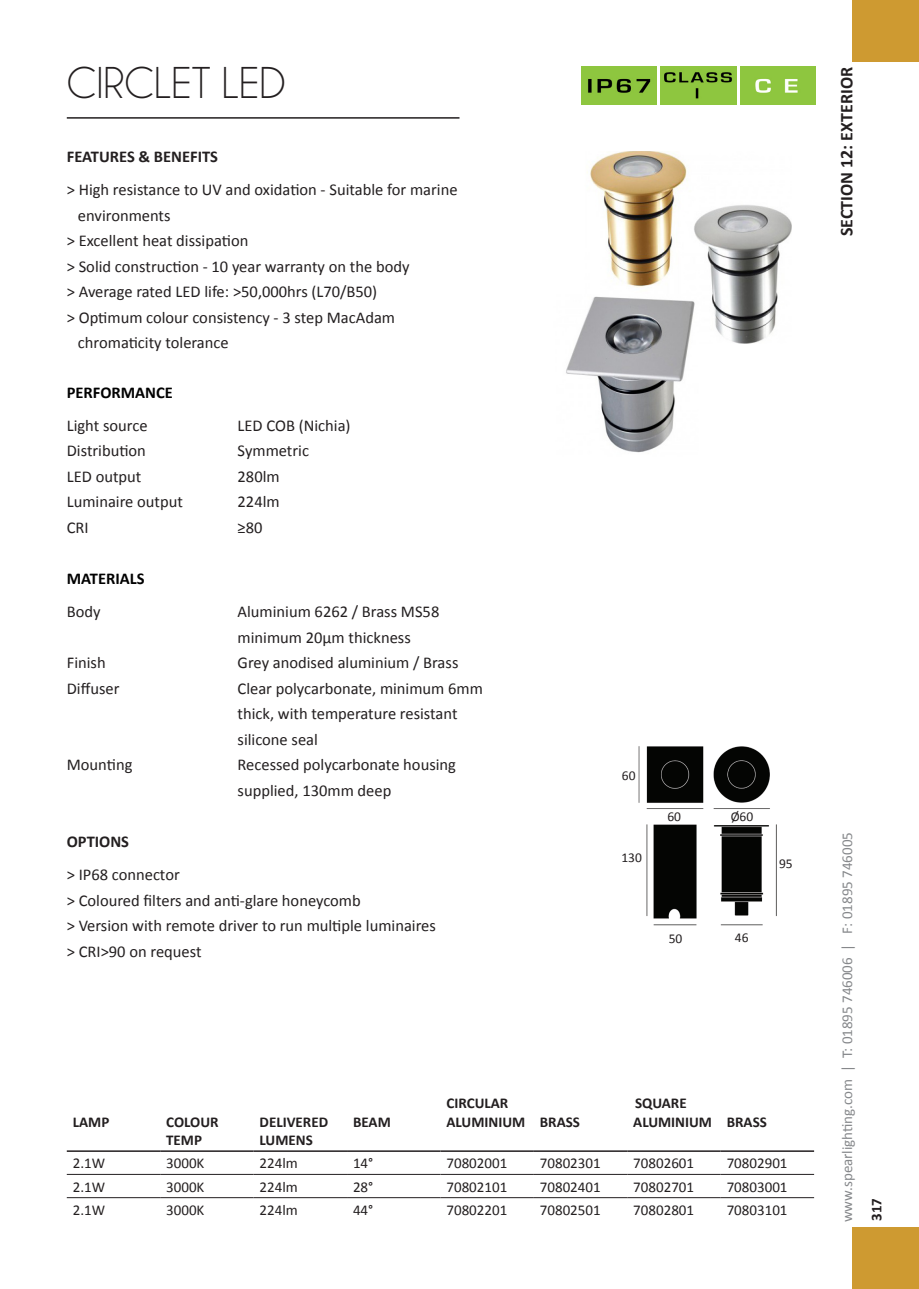
<style>
.page{position:relative;width:919px;height:1289px;background:#fff}
.page>*{position:absolute;margin:0;border:0;box-sizing:border-box;transform-origin:0 0}
.t1{font:45px "Champagne&Limousines";color:#231f20}
.t2{font:700 18px "Calibri";color:#231f20}
.t3{font:16.5px/25.5px "Calibri";color:#231f20}
.t4{font:700 16.5px "Calibri";color:#231f20}
.t5{font:700 16.5px "Calibri";color:#000}
.t6{font:15px "Calibri";color:#231f20}
.t7{font:700 15px/18px "Calibri";color:#231f20}
.t8{font:15px "Calibri";color:#86888b}
.t9{font:13.5px "Calibri";color:#231f20}
</style>
<div class="page">
<img style="left:587px;top:151px;width:204px;height:193px">
<hr style="left:67px;top:117px;width:392px;height:2px;background:#231f20">
<img style="left:638px;top:746px;width:139px;height:180px">
<img style="left:581px;top:67px;width:75px;height:37px">
<img style="left:660px;top:67px;width:76px;height:37px">
<img style="left:740px;top:67px;width:75px;height:37px">
<hr style="left:67px;top:1150px;width:93px;height:1px;background:#231f20">
<hr style="left:160px;top:1150px;width:93px;height:1px;background:#231f20">
<hr style="left:253px;top:1150px;width:94px;height:1px;background:#231f20">
<hr style="left:347px;top:1150px;width:93px;height:1px;background:#231f20">
<hr style="left:440px;top:1150px;width:94px;height:1px;background:#231f20">
<hr style="left:534px;top:1150px;width:93px;height:1px;background:#231f20">
<hr style="left:627px;top:1150px;width:93px;height:1px;background:#231f20">
<hr style="left:720px;top:1150px;width:94px;height:1px;background:#231f20">
<hr style="left:67px;top:1173px;width:93px;height:1px;background:#231f20">
<hr style="left:160px;top:1173px;width:93px;height:1px;background:#231f20">
<hr style="left:253px;top:1173px;width:94px;height:1px;background:#231f20">
<hr style="left:347px;top:1173px;width:93px;height:1px;background:#231f20">
<hr style="left:440px;top:1173px;width:94px;height:1px;background:#231f20">
<hr style="left:534px;top:1173px;width:93px;height:1px;background:#231f20">
<hr style="left:627px;top:1173px;width:93px;height:1px;background:#231f20">
<hr style="left:720px;top:1173px;width:94px;height:1px;background:#231f20">
<hr style="left:67px;top:1197px;width:93px;height:1px;background:#231f20">
<hr style="left:160px;top:1197px;width:93px;height:1px;background:#231f20">
<hr style="left:253px;top:1197px;width:94px;height:1px;background:#231f20">
<hr style="left:347px;top:1197px;width:93px;height:1px;background:#231f20">
<hr style="left:440px;top:1197px;width:94px;height:1px;background:#231f20">
<hr style="left:534px;top:1197px;width:93px;height:1px;background:#231f20">
<hr style="left:627px;top:1197px;width:93px;height:1px;background:#231f20">
<hr style="left:720px;top:1197px;width:94px;height:1px;background:#231f20">
<img style="left:566px;top:294px;width:132px;height:159px">
<div style="left:852px;top:0;width:66px;height:62px;background:#ce9a31"></div>
<div style="left:852px;top:1227px;width:66px;height:61px;background:#ce9a31"></div>
<p class="t1" style="left:67px;top:60px;width:220px">CIRCLET LED</p>
<p class="t4" style="left:67px;top:146px;width:153px">FEATURES &amp; BENEFITS</p>
<p class="t3" style="left:67px;top:177px;width:392px">&gt; High resistance to UV and oxidation - Suitable for marine</p>
<p class="t3" style="left:78px;top:202px;width:94px">environments</p>
<p class="t3" style="left:67px;top:228px;width:183px">&gt; Excellent heat dissipation</p>
<p class="t3" style="left:67px;top:253px;width:344px">&gt; Solid construction - 10 year warranty on the body</p>
<p class="t3" style="left:67px;top:279px;width:312px">&gt; Average rated LED life: &gt;50,000hrs (L70/B50)</p>
<p class="t3" style="left:67px;top:304px;width:330px">&gt; Optimum colour consistency - 3 step MacAdam</p>
<p class="t3" style="left:78px;top:330px;width:152px">chromaticity tolerance</p>
<p class="t5" style="left:67px;top:382px;width:108px">PERFORMANCE</p>
<p class="t3" style="left:67px;top:412px;width:82px">Light source</p>
<p class="t3" style="left:67px;top:438px;width:81px">Distribution</p>
<p class="t3" style="left:67px;top:463px;width:76px">LED output</p>
<p class="t3" style="left:67px;top:489px;width:118px">Luminaire output</p>
<p class="t3" style="left:67px;top:514px;width:23px">CRI</p>
<p class="t3" style="left:237px;top:412px;width:114px">LED COB (Nichia)</p>
<p class="t3" style="left:237px;top:438px;width:73px">Symmetric</p>
<p class="t3" style="left:237px;top:463px;width:44px">280lm</p>
<p class="t3" style="left:237px;top:489px;width:44px">224lm</p>
<p class="t3" style="left:237px;top:514px;width:26px">≥80</p>
<p class="t5" style="left:67px;top:568px;width:79px">MATERIALS</p>
<p class="t3" style="left:67px;top:599px;width:35px">Body</p>
<p class="t3" style="left:67px;top:650px;width:40px">Finish</p>
<p class="t3" style="left:67px;top:675px;width:54px">Diffuser</p>
<p class="t3" style="left:67px;top:752px;width:67px">Mounting</p>
<p class="t3" style="left:237px;top:599px;width:203px">Aluminium 6262 / Brass MS58 minimum 20μm thickness</p>
<p class="t3" style="left:237px;top:650px;width:222px">Grey anodised aluminium / Brass</p>
<p class="t3" style="left:237px;top:675px;width:247px">Clear polycarbonate, minimum 6mm thick, with temperature resistant silicone seal</p>
<p class="t3" style="left:237px;top:752px;width:220px">Recessed polycarbonate housing supplied, 130mm deep</p>
<p class="t4" style="left:67px;top:831px;width:64px">OPTIONS</p>
<p class="t3" style="left:67px;top:862px;width:114px">&gt; IP68 connector</p>
<p class="t3" style="left:67px;top:887px;width:295px">&gt; Coloured filters and anti-glare honeycomb</p>
<p class="t3" style="left:67px;top:913px;width:370px">&gt; Version with remote driver to run multiple luminaires</p>
<p class="t3" style="left:67px;top:938px;width:136px">&gt; CRI&gt;90 on request</p>
<p class="t9" style="left:621px;top:766px;width:15px">60</p>
<p class="t9" style="left:621px;top:848px;width:22px">130</p>
<p class="t9" style="left:667px;top:808px;width:15px">60</p>
<p class="t9" style="left:730px;top:808px;width:24px">Ø60</p>
<p class="t9" style="left:668px;top:930px;width:15px">50</p>
<p class="t9" style="left:735px;top:929px;width:15px">46</p>
<p class="t9" style="left:779px;top:854px;width:15px">95</p>
<p class="t7" style="left:446px;top:1094px;width:63px">CIRCULAR</p>
<p class="t7" style="left:635px;top:1094px;width:53px">SQUARE</p>
<p class="t7" style="left:73px;top:1113px;width:38px">LAMP</p>
<p class="t7" style="left:166px;top:1113px;width:54px">COLOUR<br>TEMP</p>
<p class="t7" style="left:259px;top:1113px;width:70px">DELIVERED<br>LUMENS</p>
<p class="t7" style="left:353px;top:1113px;width:39px">BEAM</p>
<p class="t7" style="left:446px;top:1113px;width:80px">ALUMINIUM</p>
<p class="t7" style="left:540px;top:1113px;width:42px">BRASS</p>
<p class="t7" style="left:633px;top:1113px;width:80px">ALUMINIUM</p>
<p class="t7" style="left:726px;top:1113px;width:42px">BRASS</p>
<p class="t6" style="left:73px;top:1153px;width:34px">2.1W</p>
<p class="t6" style="left:166px;top:1153px;width:40px">3000K</p>
<p class="t6" style="left:259px;top:1153px;width:40px">224lm</p>
<p class="t6" style="left:353px;top:1153px;width:22px">14°</p>
<p class="t6" style="left:446px;top:1153px;width:62px">70802001</p>
<p class="t6" style="left:540px;top:1153px;width:62px">70802301</p>
<p class="t6" style="left:633px;top:1153px;width:62px">70802601</p>
<p class="t6" style="left:726px;top:1153px;width:62px">70802901</p>
<p class="t6" style="left:73px;top:1177px;width:34px">2.1W</p>
<p class="t6" style="left:166px;top:1177px;width:40px">3000K</p>
<p class="t6" style="left:259px;top:1177px;width:40px">224lm</p>
<p class="t6" style="left:353px;top:1177px;width:22px">28°</p>
<p class="t6" style="left:446px;top:1177px;width:62px">70802101</p>
<p class="t6" style="left:540px;top:1177px;width:62px">70802401</p>
<p class="t6" style="left:633px;top:1177px;width:62px">70802701</p>
<p class="t6" style="left:726px;top:1177px;width:62px">70803001</p>
<p class="t6" style="left:73px;top:1200px;width:34px">2.1W</p>
<p class="t6" style="left:166px;top:1200px;width:40px">3000K</p>
<p class="t6" style="left:259px;top:1200px;width:40px">224lm</p>
<p class="t6" style="left:353px;top:1200px;width:22px">44°</p>
<p class="t6" style="left:446px;top:1200px;width:62px">70802201</p>
<p class="t6" style="left:540px;top:1200px;width:62px">70802501</p>
<p class="t6" style="left:633px;top:1200px;width:62px">70802801</p>
<p class="t6" style="left:726px;top:1200px;width:62px">70803101</p>
<p class="t2" style="left:834px;top:236px;width:171px;rotate:-90deg">SECTION 12: EXTERIOR</p>
<p class="t8" style="left:837px;top:1222px;width:392px;rotate:-90deg">www.spearlighting.com | T: 01895 746006 | F: 01895 746005</p>
<p class="t7" style="left:867px;top:1220px;width:24px;rotate:-90deg">317</p>
</div>
